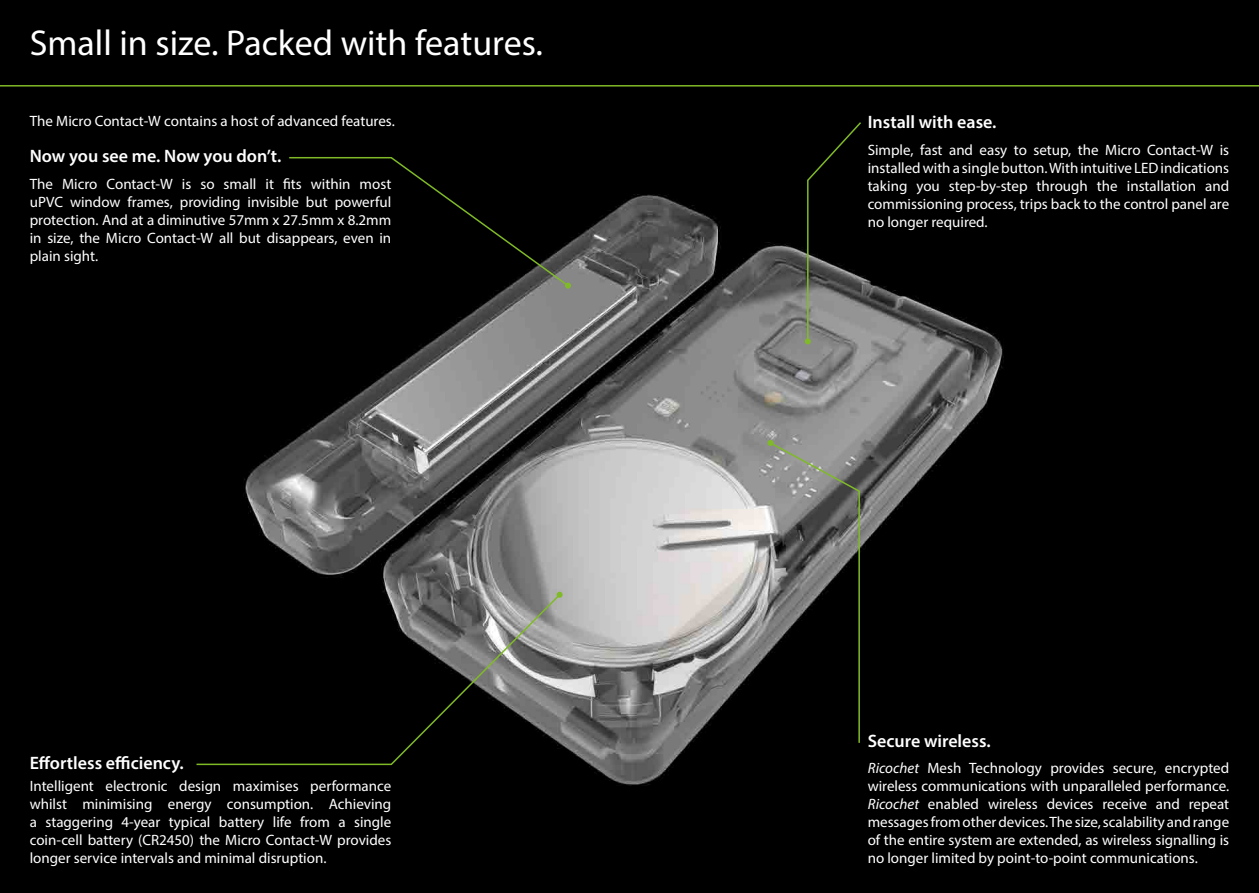
<style>
.page{position:relative;width:1259px;height:893px;background:#fff}
.page>*{position:absolute;margin:0;border:0;box-sizing:border-box;transform-origin:0 0}
.t1{font:36px "Myriad Pro";color:#fff}
.t2{font:600 18px "Myriad Pro";color:#fff}
.t3{font:15px/18px "Myriad Pro";color:#fff;text-align:justify}
.s1{font-style:italic}
</style>
<div class="page">
<img style="left:0;top:0;width:1259px;height:893px">
<svg style="left:195px;top:593px;width:367px;height:173px;background:#212120"></svg>
<svg style="left:556px;top:592px;width:6px;height:6px"></svg>
<hr style="left:0;top:85px;width:1259px;height:2px;background:#80ba27">
<div style="left:288px;top:156px;width:283px;height:133px;background:#000"></div>
<svg style="left:767px;top:440px;width:93px;height:304px;background:#434441"></svg>
<svg style="left:805px;top:121px;width:57px;height:223px;background:#2d2f2b"></svg>
<h1 class="t1" style="left:30px;top:21px;width:515px">Small in size. Packed with features.</h1>
<p class="t3" style="left:30px;top:112px;width:366px">The Micro Contact-W contains a host of advanced features.</p>
<p class="t2" style="left:30px;top:145px;width:253px">Now you see me. Now you don’t.</p>
<p class="t3" style="left:30px;top:175px;width:363px">The Micro Contact-W is so small it fits within most uPVC window frames, providing invisible but powerful protection. And at a diminutive 57mm x 27.5mm x 8.2mm in size, the Micro Contact-W all but disappears, even in plain sight.</p>
<p class="t2" style="left:30px;top:751px;width:156px">Effortless efficiency.</p>
<p class="t3" style="left:30px;top:777px;width:363px">Intelligent electronic design maximises performance whilst minimising energy consumption. Achieving a staggering 4-year typical battery life from a single coin-cell battery (CR2450) the Micro Contact-W provides longer service intervals and minimal disruption.</p>
<p class="t2" style="left:867px;top:111px;width:130px">Install with ease.</p>
<p class="t3" style="left:867px;top:141px;width:363px">Simple, fast and easy to setup, the Micro Contact-W is installed with a single button. With intuitive LED indications taking you step-by-step through the installation and commissioning process, trips back to the control panel are no longer required.</p>
<p class="t2" style="left:867px;top:729px;width:124px">Secure wireless.</p>
<p class="t3" style="left:867px;top:759px;width:363px"><span class="s1">Ricochet</span> Mesh Technology provides secure, encrypted wireless communications with unparalleled performance.<br><span class="s1">Ricochet</span> enabled wireless devices receive and repeat messages from other devices. The size, scalability and range of the entire system are extended, as wireless signalling is no longer limited by point-to-point communications.</p>
</div>
